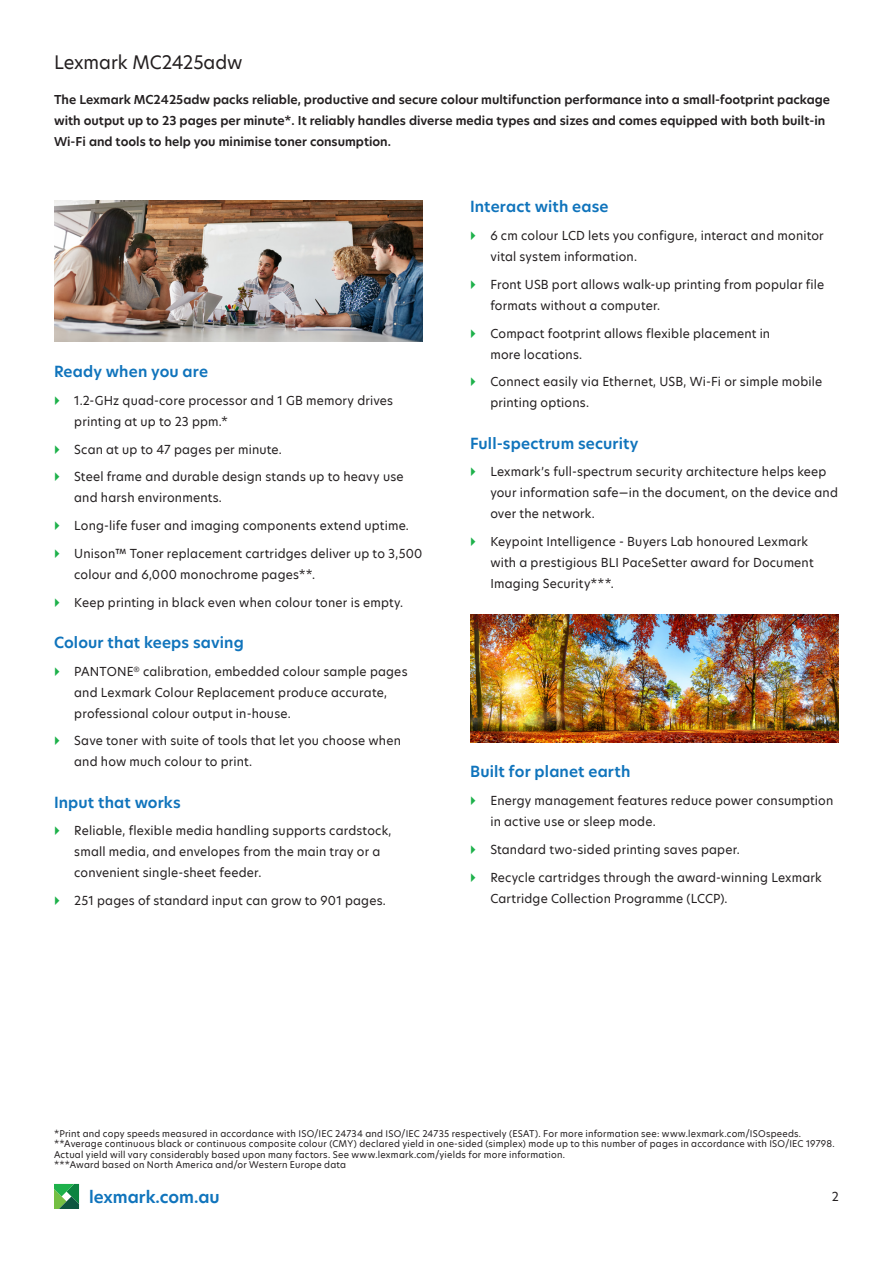
<style>
.page{position:relative;width:893px;height:1263px;background:#fff}
.page>*{position:absolute;margin:0;border:0;box-sizing:border-box;transform-origin:0 0}
.Title_-_secondary_he{font:18px "TP Hero";letter-spacing:-.005em;color:#231f20}
.URL{font:600 16.5px "TP Hero";color:#1074bc}
.Body_header_-_level{font:600 15px "TP Hero";letter-spacing:.01em;color:#1074bc}
.Page_number{font:12px/21px "TP Hero";letter-spacing:.015em;color:#231f20}
.Introduction_paragra{font:600 12px/21px "TP Hero";color:#231f20}
.Footnotes{font:9px/10.5px "TP Hero";letter-spacing:.025em;color:#231f20}
</style>
<div class="page">
<svg style="left:54px;top:1184px;width:25px;height:25px"></svg>
<img style="left:54px;top:200px;width:369px;height:142px">
<img style="left:470px;top:614px;width:369px;height:128px">
<p class="Title_-_secondary_he" style="left:54px;top:50px;width:190px">Lexmark MC2425adw</p>
<p class="Introduction_paragra" style="left:54px;top:89px;width:778px">The Lexmark MC2425adw packs reliable, productive and secure colour multifunction performance into a small-footprint package with output up to 23 pages per minute*. It reliably handles diverse media types and sizes and comes equipped with both built-in<br>Wi-Fi and tools to help you minimise toner consumption.</p>
<p class="Body_header_-_level" style="left:54px;top:361px;width:156px">Ready when you are</p>
<p class="Page_number" style="left:74px;top:390px;width:320px">1.2-GHz quad-core processor and 1 GB memory drives printing at up to 23 ppm.*</p>
<p class="Page_number" style="left:74px;top:438px;width:209px">Scan at up to 47 pages per minute.</p>
<p class="Page_number" style="left:74px;top:466px;width:331px">Steel frame and durable design stands up to heavy use and harsh environments.</p>
<p class="Page_number" style="left:74px;top:515px;width:336px">Long-life fuser and imaging components extend uptime.</p>
<p class="Page_number" style="left:74px;top:543px;width:350px">Unison™ Toner replacement cartridges deliver up to 3,500 colour and 6,000 monochrome pages**.</p>
<p class="Page_number" style="left:74px;top:591px;width:331px">Keep printing in black even when colour toner is empty.</p>
<p class="Body_header_-_level" style="left:54px;top:632px;width:191px">Colour that keeps saving</p>
<p class="Page_number" style="left:74px;top:660px;width:335px">PANTONE<sup>®</sup> calibration, embedded colour sample pages and Lexmark Colour Replacement produce accurate, professional colour output in-house.</p>
<p class="Page_number" style="left:74px;top:730px;width:328px">Save toner with suite of tools that let you choose when and how much colour to print.</p>
<p class="Body_header_-_level" style="left:54px;top:792px;width:128px">Input that works</p>
<p class="Page_number" style="left:74px;top:820px;width:319px">Reliable, flexible media handling supports cardstock, small media, and envelopes from the main tray or a convenient single-sheet feeder.</p>
<p class="Page_number" style="left:74px;top:890px;width:313px">251 pages of standard input can grow to 901 pages.</p>
<p class="Body_header_-_level" style="left:470px;top:197px;width:140px">Interact with ease</p>
<p class="Page_number" style="left:490px;top:225px;width:335px">6 cm colour LCD lets you configure, interact and monitor vital system information.</p>
<p class="Page_number" style="left:490px;top:274px;width:335px">Front USB port allows walk-up printing from popular file formats without a computer.</p>
<p class="Page_number" style="left:490px;top:323px;width:281px">Compact footprint allows flexible placement in more locations.</p>
<p class="Page_number" style="left:490px;top:371px;width:333px">Connect easily via Ethernet, USB, Wi-Fi or simple mobile printing options.</p>
<p class="Body_header_-_level" style="left:470px;top:433px;width:170px">Full-spectrum security</p>
<p class="Page_number" style="left:490px;top:461px;width:349px">Lexmark’s full-spectrum security architecture helps keep your information safe—in the document, on the device and over the network.</p>
<p class="Page_number" style="left:490px;top:531px;width:325px">Keypoint Intelligence - Buyers Lab honoured Lexmark with a prestigious BLI PaceSetter award for Document<br>Imaging Security***.</p>
<p class="Body_header_-_level" style="left:470px;top:762px;width:162px">Built for planet earth</p>
<p class="Page_number" style="left:490px;top:790px;width:344px">Energy management features reduce power consumption in active use or sleep mode.</p>
<p class="Page_number" style="left:490px;top:839px;width:251px">Standard two-sided printing saves paper.</p>
<p class="Page_number" style="left:490px;top:866px;width:333px">Recycle cartridges through the award-winning Lexmark<br>Cartridge Collection Programme (LCCP).</p>
<p class="Footnotes" style="left:54px;top:1128px;width:749px">*Print and copy speeds measured in accordance with ISO/IEC 24734 and ISO/IEC 24735 respectively (ESAT). For more information see: www.lexmark.com/ISOspeeds.</p>
<p class="Footnotes" style="left:54px;top:1139px;width:782px">**Average continuous black or continuous composite colour (CMY) declared yield in one-sided (simplex) mode up to this number of pages in accordance with ISO/IEC 19798.<br>Actual yield will vary considerably based upon many factors. See www.lexmark.com/yields for more information.</p>
<p class="Footnotes" style="left:54px;top:1160px;width:294px">***Award based on North America and/or Western Europe data</p>
<p class="URL" style="left:89px;top:1186px;width:132px">lexmark.com.au</p>
<p class="Page_number" style="left:832px;top:1186px;width:9px">2</p>
</div>
